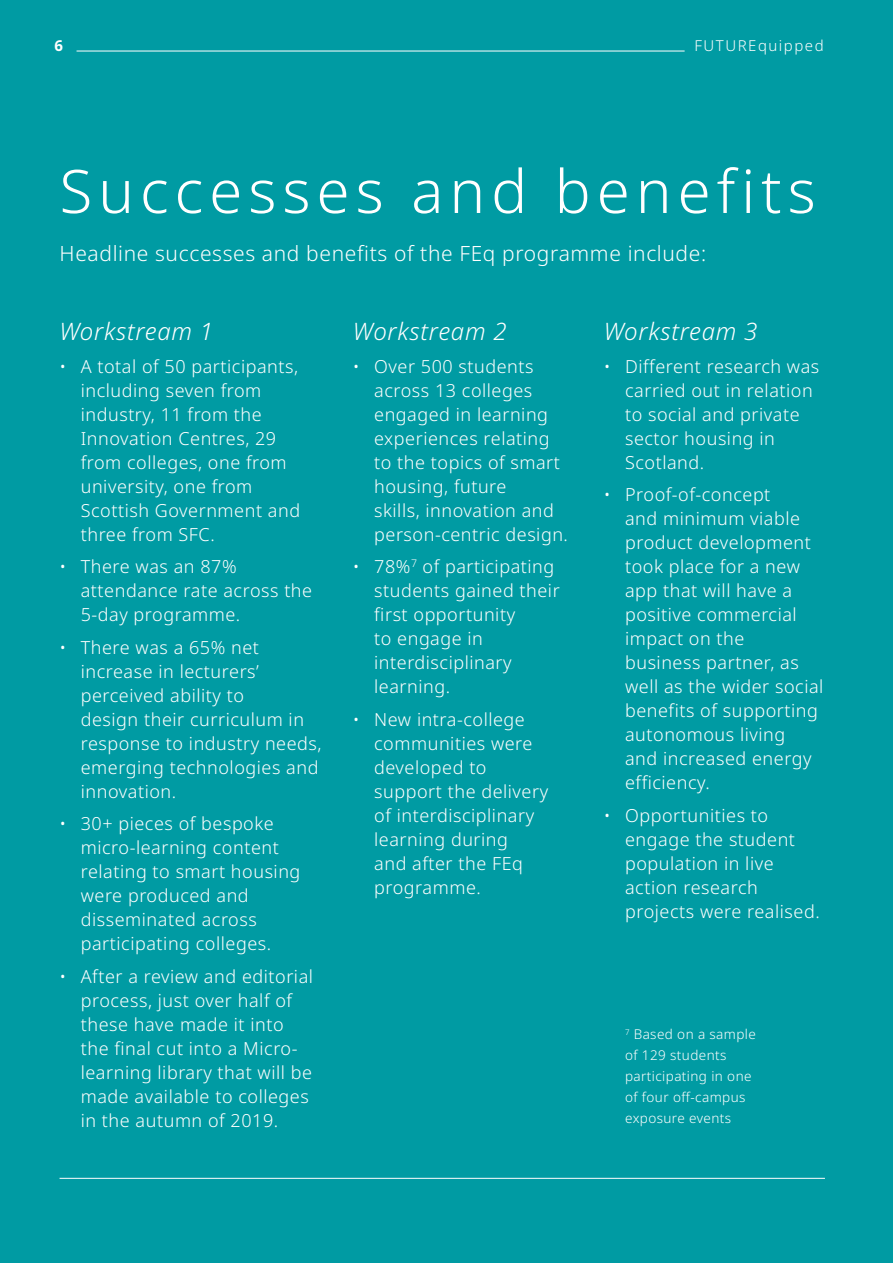
<style>
.page{position:relative;width:893px;height:1263px;background:#009ba3}
.page>*{position:absolute;margin:0;border:0;box-sizing:border-box;transform-origin:0 0}
.t1{font:300 60px "Noto Sans";letter-spacing:.1em;color:#fff}
.t2{font:italic 300 24px "Noto Sans";letter-spacing:.03em;color:#fff}
.t3{font:300 21px "Noto Sans";letter-spacing:.03em;color:#fff}
.t4{font:300 18px/24px "Noto Sans";letter-spacing:.03em;color:#fff}
.t5{font:300 15px "Noto Sans";letter-spacing:.1em;color:#fff}
.t6{font:700 15px "Noto Sans";color:#fff}
.t7{font:300 13.5px/21px "Noto Sans";letter-spacing:.03em;color:#fff}
</style>
<div class="page">
<hr style="left:77px;top:51px;width:608px;height:1px;background:#fff">
<hr style="left:60px;top:1178px;width:765px;height:1px;background:#fff">
<p class="t6" style="left:54px;top:35px;width:10px">6</p>
<p class="t5" style="left:694px;top:35px;width:131px">FUTUREquipped</p>
<h1 class="t1" style="left:60px;top:149px;width:758px">Successes and benefits</h1>
<p class="t3" style="left:60px;top:238px;width:648px">Headline successes and benefits of the FEq programme include:</p>
<h2 class="t2" style="left:60px;top:315px;width:155px">Workstream 1</h2>
<p class="t4" style="left:81px;top:355px;width:221px;text-indent:-21px">• A total of 50 participants, including seven from industry, 11 from the<br>Innovation Centres, 29 from colleges, one from university, one from<br>Scottish Government and three from SFC.</p>
<p class="t4" style="left:81px;top:555px;width:233px;text-indent:-21px">• There was an 87% attendance rate across the<br>5-day programme.</p>
<p class="t4" style="left:81px;top:636px;width:242px;text-indent:-21px">• There was a 65% net increase in lecturers’ perceived ability to<br>design their curriculum in response to industry needs, emerging technologies and innovation.</p>
<p class="t4" style="left:81px;top:812px;width:221px;text-indent:-21px">• 30+ pieces of bespoke micro-learning content relating to smart housing were produced and disseminated across participating colleges.</p>
<p class="t4" style="left:81px;top:965px;width:234px;text-indent:-21px">• After a review and editorial process, just over half of these have made it into the final cut into a Micro&shy;learning library that will be made available to colleges in the autumn of 2019.</p>
<h2 class="t2" style="left:353px;top:315px;width:155px">Workstream 2</h2>
<p class="t4" style="left:374px;top:355px;width:195px;text-indent:-21px">• Over 500 students across 13 colleges engaged in learning experiences relating to the topics of smart housing, future<br>skills, innovation and person-centric design.</p>
<p class="t4" style="left:374px;top:555px;width:187px;text-indent:-21px">• 78%<sup>7</sup> of participating students gained their first opportunity<br>to engage in interdisciplinary learning.</p>
<p class="t4" style="left:374px;top:708px;width:175px;text-indent:-21px">• New intra-college communities were developed to support the delivery of interdisciplinary learning during<br>and after the FEq programme.</p>
<h2 class="t2" style="left:604px;top:315px;width:155px">Workstream 3</h2>
<p class="t4" style="left:625px;top:355px;width:196px;text-indent:-21px">• Different research was carried out in relation to social and private sector housing in<br>Scotland.</p>
<p class="t4" style="left:625px;top:483px;width:200px;text-indent:-21px">• Proof-of-concept<br>and minimum viable product development took place for a new app that will have a positive commercial impact on the business partner, as well as the wider social benefits of supporting autonomous living<br>and increased energy efficiency.</p>
<p class="t4" style="left:625px;top:804px;width:196px;text-indent:-21px">• Opportunities to engage the student population in live action research projects were realised.</p>
<p class="t7" style="left:625px;top:1024px;width:132px"><sup>7</sup> Based on a sample of 129 students participating in one of four off-campus exposure events</p>
</div>
